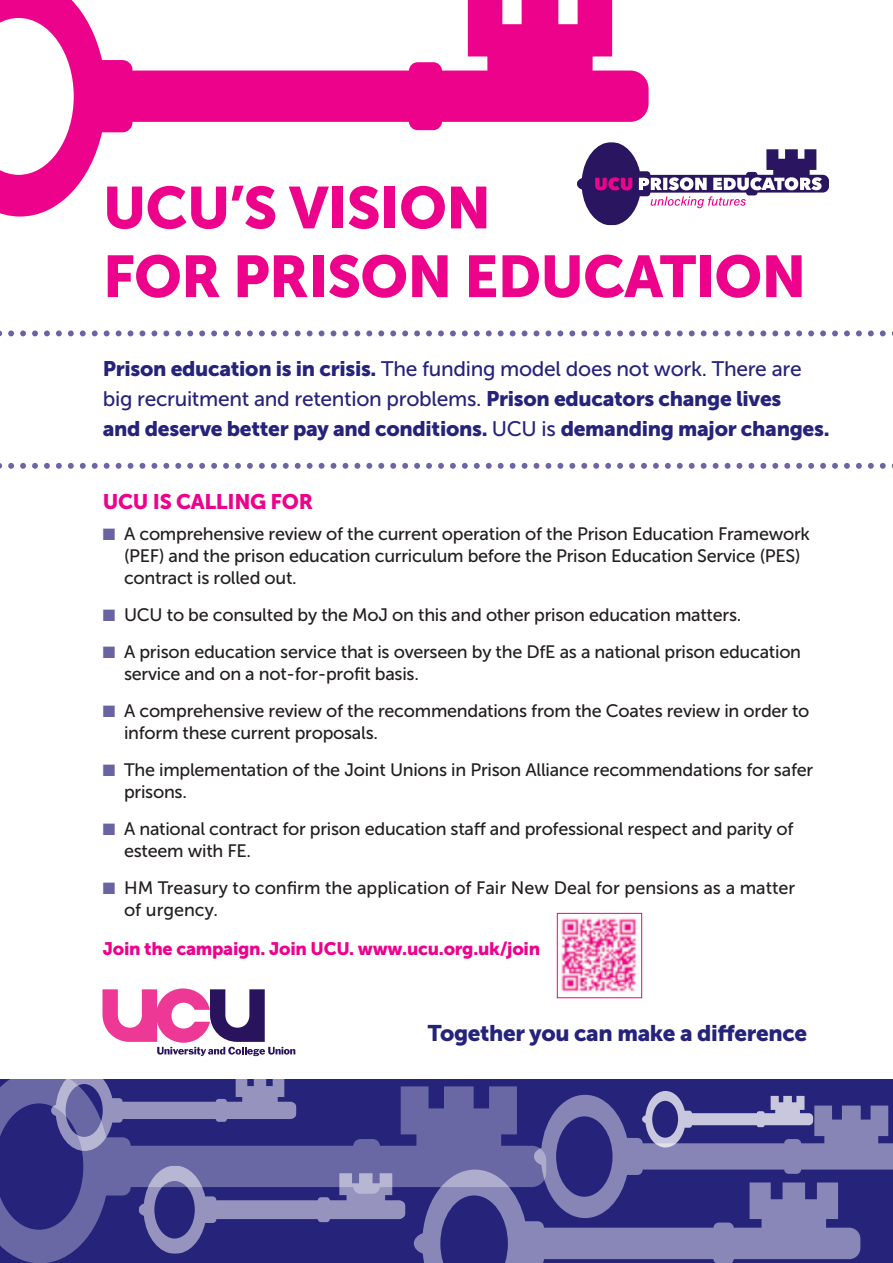
<style>
.page{position:relative;width:893px;height:1263px;background:#fff}
.page>*{position:absolute;margin:0;border:0;box-sizing:border-box;transform-origin:0 0}
.t1{font:58.5px/68.7px "Museo Sans 900";letter-spacing:-.015em;color:#ed028c}
.t2{font:22.5px "Museo Sans 900";letter-spacing:-.015em;color:#26237b}
.t3{font:21px/29.7px "Museo Sans 900";letter-spacing:-.015em;color:#26237b}
.t4{font:21px "Museo Sans 900";letter-spacing:-.015em;color:#ed028c}
.t5{font:18px/21.6px "Museo Sans 500";letter-spacing:-.015em;color:#231f20}
.t6{font:18px "Museo Sans 900";letter-spacing:-.015em;color:#ed028c}
.s1{font-family:"Museo Sans 500"}
.s2{color:#6964a1}
</style>
<div class="page">
<svg style="left:0;top:0;width:649px;height:216px"></svg>
<div style="left:0;top:1079px;width:893px;height:184px;background:#26237b"></div>
<svg style="left:0;top:1079px;width:517px;height:184px"></svg>
<svg style="left:139px;top:1165px;width:267px;height:89px"></svg>
<svg style="left:51px;top:1079px;width:246px;height:72px"></svg>
<svg style="left:414px;top:1091px;width:479px;height:172px"></svg>
<svg style="left:102px;top:988px;width:193px;height:68px"></svg>
<svg style="left:577px;top:142px;width:252px;height:83px"></svg>
<svg style="left:0;top:330px;width:893px;height:6px"></svg>
<svg style="left:0;top:463px;width:893px;height:6px"></svg>
<img style="left:559px;top:916px;width:78px;height:76px">
<div style="left:557px;top:913px;width:85px;height:85px;border:1px solid #ed028c"></div>
<p class="t1" style="left:103px;top:179px;width:705px">UCU’S VISION<br>FOR PRISON EDUCATION</p>
<p class="t3" style="left:103px;top:356px;width:728px">Prison education is in crisis. <span class="s1">The funding model does not work. There are big recruitment and retention problems.</span> Prison educators change lives<br>and deserve better pay and conditions. <span class="s1">UCU is</span> demanding major changes.</p>
<p class="t4" style="left:103px;top:494px;width:212px">UCU IS CALLING FOR</p>
<p class="t5" style="left:124px;top:525px;width:687px;text-indent:-21px"><span class="s2">■</span> A comprehensive review of the current operation of the Prison Education Framework (PEF) and the prison education curriculum before the Prison Education Service (PES) contract is rolled out.</p>
<p class="t5" style="left:103px;top:606px;width:640px"><span class="s2">■</span> UCU to be consulted by the MoJ on this and other prison education matters.</p>
<p class="t5" style="left:124px;top:643px;width:679px;text-indent:-21px"><span class="s2">■</span> A prison education service that is overseen by the DfE as a national prison education service and on a not-for-profit basis.</p>
<p class="t5" style="left:124px;top:702px;width:687px;text-indent:-21px"><span class="s2">■</span> A comprehensive review of the recommendations from the Coates review in order to inform these current proposals.</p>
<p class="t5" style="left:124px;top:761px;width:691px;text-indent:-21px"><span class="s2">■</span> The implementation of the Joint Unions in Prison Alliance recommendations for safer prisons.</p>
<p class="t5" style="left:124px;top:820px;width:671px;text-indent:-21px"><span class="s2">■</span> A national contract for prison education staff and professional respect and parity of esteem with FE.</p>
<p class="t5" style="left:124px;top:879px;width:673px;text-indent:-21px"><span class="s2">■</span> HM Treasury to confirm the application of Fair New Deal for pensions as a matter of urgency.</p>
<p class="t6" style="left:103px;top:942px;width:439px">Join the campaign. Join UCU. www.ucu.org.uk/join</p>
<p class="t2" style="left:428px;top:1025px;width:381px">Together you can make a difference</p>
</div>
